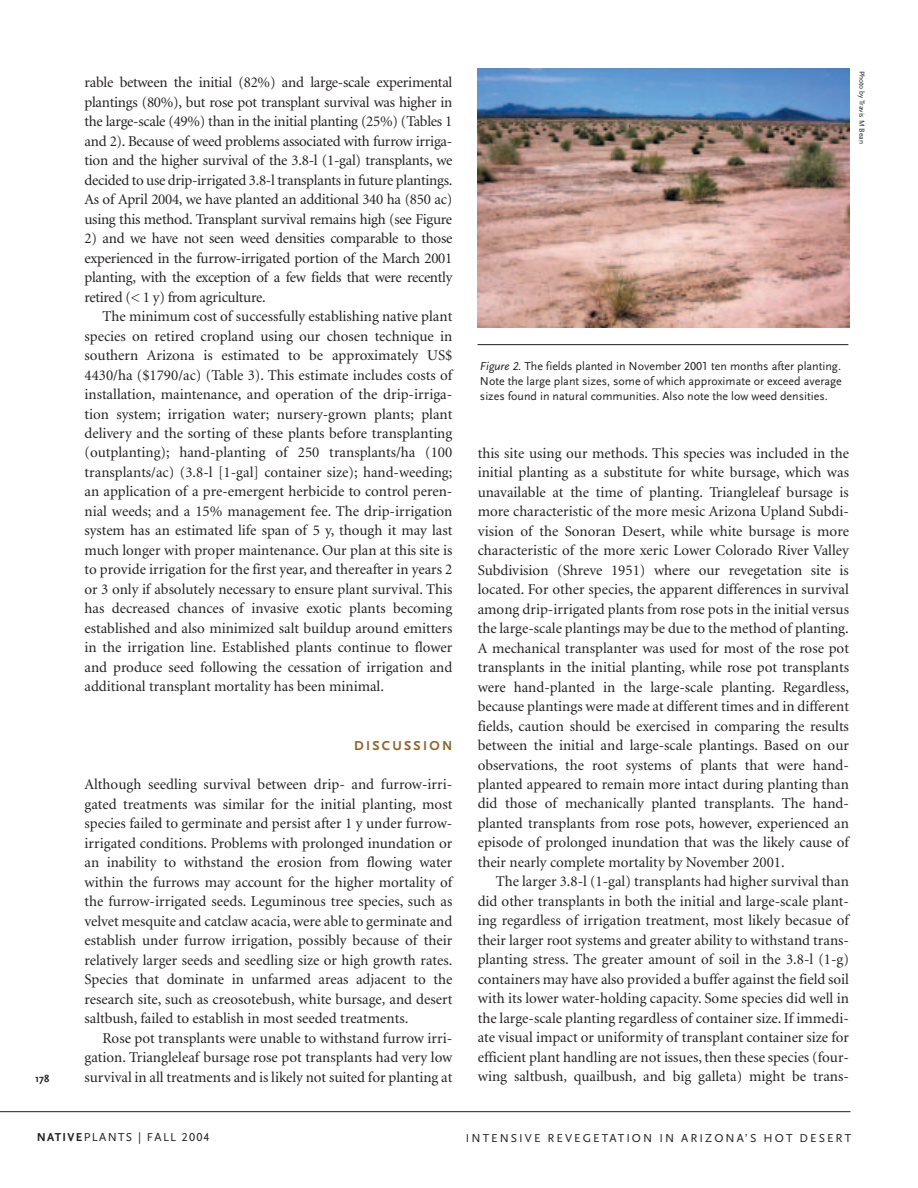
<style>
.page{position:relative;width:918px;height:1188px;background:#fff}
.page>*{position:absolute;margin:0;border:0;box-sizing:border-box;transform-origin:0 0}
.t1{font:15px/19.5px "Minion";color:#231f20;text-align:justify}
.t2{font:700 13.5px "Scala Sans";letter-spacing:.17em;color:#8e642b}
.t3{font:12px/15px "Scala Sans";letter-spacing:.1em;color:#231f20;text-align:justify}
.t4{font:12px "Scala Sans";letter-spacing:.17em;color:#231f20}
.t5{font:700 10.5px "Scala Sans";color:#231f20}
.t6{font:7.5px "Scala Sans";color:#231f20}
.s1{font-style:italic}
.s2{font-family:"Scala Sans Caps";font-style:italic}
.s3{font-family:"Scala Sans Caps"}
.s4{font-weight:700}
</style>
<div class="page">
<hr style="left:0;top:1111px;width:850px;height:1px;background:#231f20">
<img style="left:478px;top:68px;width:371px;height:260px">
<hr style="left:477px;top:344px;width:371px;height:1px;background:#231f20">
<p class="t5" style="left:35px;top:1074px;width:16px">178</p>
<p class="t1" style="left:85px;top:74px;width:369px">rable between the initial (82%) and large-scale experimental plantings (80%), but rose pot transplant survival was higher in the large-scale (49%) than in the initial planting (25%) (Tables 1 and 2). Because of weed problems associated with furrow irriga&shy;tion and the higher survival of the 3.8-l (1-gal) transplants, we decided to use drip-irrigated 3.8-l transplants in future plantings.<br>As of April 2004, we have planted an additional 340 ha (850 ac) using this method. Transplant survival remains high (see Figure</p>
<p class="t1" style="left:85px;top:230px;width:369px">2) and we have not seen weed densities comparable to those experienced in the furrow-irrigated portion of the March 2001 planting, with the exception of a few fields that were recently retired (&lt; 1 y) from agriculture.</p>
<p class="t1" style="left:85px;top:308px;width:369px;text-indent:18px">The minimum cost of successfully establishing native plant species on retired cropland using our chosen technique in southern Arizona is estimated to be approximately US$ 4430/ha ($1790/ac) (Table 3). This estimate includes costs of installation, maintenance, and operation of the drip-irriga&shy;tion system; irrigation water; nursery-grown plants; plant delivery and the sorting of these plants before transplanting (outplanting); hand-planting of 250 transplants/ha (100 transplants/ac) (3.8-l [1-gal] container size); hand-weeding; an application of a pre-emergent herbicide to control peren&shy;nial weeds; and a 15% management fee. The drip-irrigation system has an estimated life span of 5 y, though it may last much longer with proper maintenance. Our plan at this site is to provide irrigation for the first year, and thereafter in years 2 or 3 only if absolutely necessary to ensure plant survival. This has decreased chances of invasive exotic plants becoming established and also minimized salt buildup around emitters in the irrigation line. Established plants continue to flower and produce seed following the cessation of irrigation and additional transplant mortality has been minimal.</p>
<p class="t2" style="left:354px;top:740px;width:100px">DISCUSSION</p>
<p class="t1" style="left:85px;top:776px;width:369px">Although seedling survival between drip- and furrow-irri&shy;gated treatments was similar for the initial planting, most species failed to germinate and persist after 1 y under furrow&shy;irrigated conditions. Problems with prolonged inundation or an inability to withstand the erosion from flowing water within the furrows may account for the higher mortality of the furrow-irrigated seeds. Leguminous tree species, such as velvet mesquite and catclaw acacia, were able to germinate and establish under furrow irrigation, possibly because of their relatively larger seeds and seedling size or high growth rates.<br>Species that dominate in unfarmed areas adjacent to the research site, such as creosotebush<span class="s1">,</span> white bursage<span class="s1">,</span> and desert saltbush, failed to establish in most seeded treatments.</p>
<p class="t1" style="left:85px;top:1029px;width:369px;text-indent:18px">Rose pot transplants were unable to withstand furrow irri&shy;gation. Triangleleaf bursage rose pot transplants had very low survival in all treatments and is likely not suited for planting at</p>
<p class="t6" style="left:865px;top:71px;width:75px;rotate:90deg">Photo by Travis M Bean</p>
<p class="t3" style="left:480px;top:360px;width:363px"><span class="s1">Figure</span> <span class="s2">2</span><span class="s1">.</span> The fields planted in November <span class="s3">2001</span> ten months after planting.<br>Note the large plant sizes, some of which approximate or exceed average sizes found in natural communities. Also note the low weed densities.</p>
<p class="t1" style="left:478px;top:444px;width:373px">this site using our methods. This species was included in the initial planting as a substitute for white bursage, which was unavailable at the time of planting. Triangleleaf bursage is more characteristic of the more mesic Arizona Upland Subdi&shy;vision of the Sonoran Desert, while white bursage is more characteristic of the more xeric Lower Colorado River Valley Subdivision (Shreve 1951) where our revegetation site is located. For other species, the apparent differences in survival among drip-irrigated plants from rose pots in the initial versus the large-scale plantings may be due to the method of planting.<br>A mechanical transplanter was used for most of the rose pot transplants in the initial planting, while rose pot transplants were hand-planted in the large-scale planting. Regardless, because plantings were made at different times and in different fields, caution should be exercised in comparing the results between the initial and large-scale plantings. Based on our observations, the root systems of plants that were hand&shy;planted appeared to remain more intact during planting than did those of mechanically planted transplants. The hand&shy;planted transplants from rose pots, however, experienced an episode of prolonged inundation that was the likely cause of their nearly complete mortality by November 2001.</p>
<p class="t1" style="left:478px;top:873px;width:373px;text-indent:18px">The larger 3.8-l (1-gal) transplants had higher survival than did other transplants in both the initial and large-scale plant&shy;ing regardless of irrigation treatment, most likely becasue of their larger root systems and greater ability to withstand trans&shy;planting stress. The greater amount of soil in the 3.8-l (1-g) containers may have also provided a buffer against the field soil with its lower water-holding capacity. Some species did well in the large-scale planting regardless of container size. If immedi&shy;ate visual impact or uniformity of transplant container size for efficient plant handling are not issues, then these species (four&shy;wing saltbush<span class="s1">,</span> quailbush<span class="s1">,</span> and big galleta) might be trans-</p>
<p class="t3" style="left:37px;top:1131px;width:174px"><span class="s4">NATIVE</span>PLANTS | FALL <span class="s3">2004</span></p>
<p class="t4" style="left:466px;top:1134px;width:387px">INTENSIVE REVEGETATION IN ARIZONA’S HOT DESERT</p>
</div>
